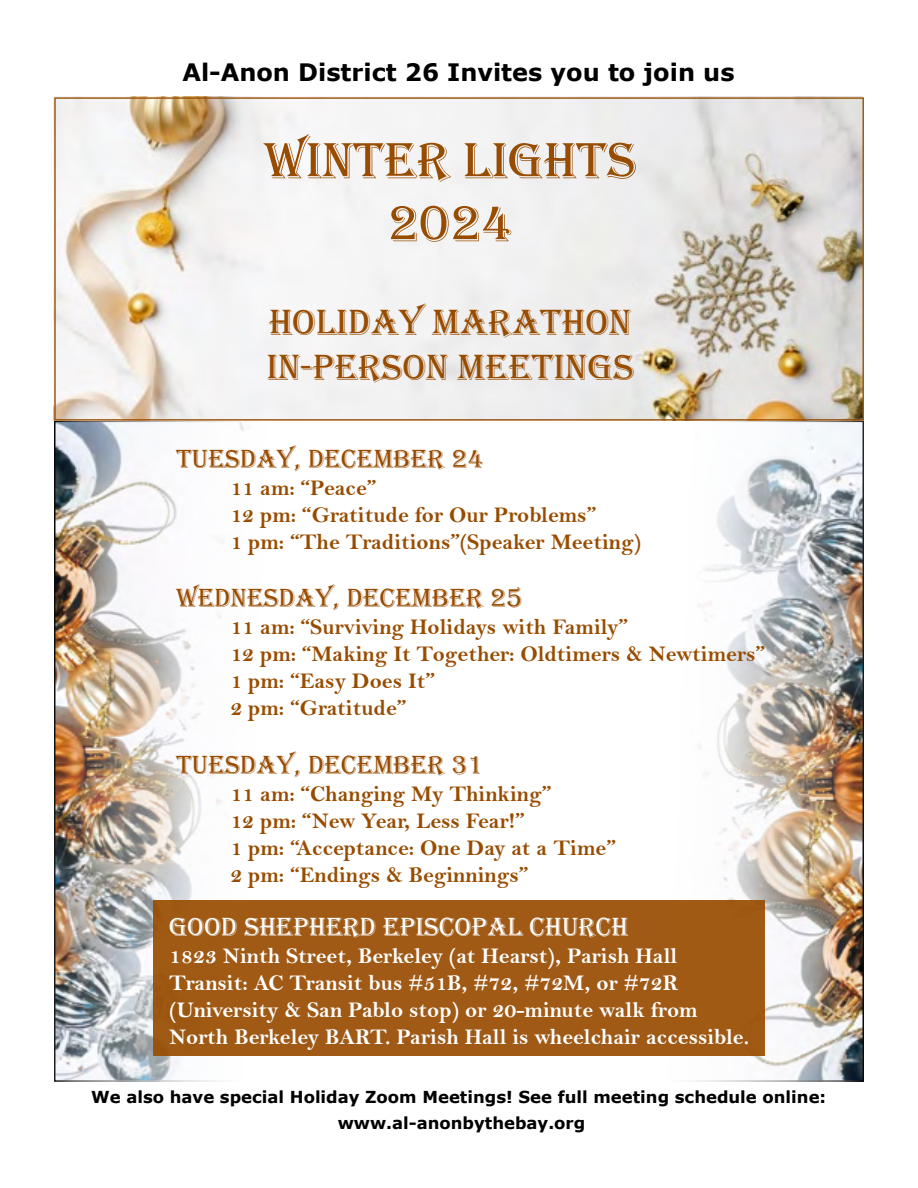
<style>
.page{position:relative;width:918px;height:1188px;background:#fff}
.page>*{position:absolute;margin:0;border:0;box-sizing:border-box;transform-origin:0 0}
.t1{font:52.5px/63px "Algerian";color:#984c00;text-align:center}
.t2{font:37.5px/45px "Algerian";color:#984c00}
.t3{font:27px "Algerian";color:#984c00}
.t4{font:27px "Algerian";color:#fff}
.t5{font:700 24px "Verdana";color:#000}
.t6{font:22.5px/27px "Bell MT Bold";color:#984c00}
.t7{font:22.5px/27px "Bell MT Bold";color:#fff}
.t8{font:700 16.5px/25.5px "Verdana";color:#000;text-align:center}
</style>
<div class="page">
<img style="left:698px;top:424px;width:163px;height:655px">
<div style="left:574px;top:421px;width:290px;height:661px;border:2px solid #fff"></div>
<img style="left:57px;top:424px;width:188px;height:655px">
<div style="left:54px;top:421px;width:315px;height:661px;border:2px solid #fff"></div>
<img style="left:53px;top:97px;width:808px;height:324px">
<div style="left:54px;top:97px;width:810px;height:324px;border:2px solid #984c00"></div>
<div style="left:153px;top:900px;width:612px;height:156px;background:#a05a15"></div>
<p class="t5" style="left:182px;top:57px;width:554px">Al-Anon District 26 Invites you to join us</p>
<h1 class="t1" style="left:265px;top:129px;width:373px">WINTER LIGHTS<br>2024</h1>
<h2 class="t2" style="left:267px;top:300px;width:369px">HOLIDAY MARATHON<br>IN-PERSON MEETINGS</h2>
<p class="t3" style="left:176px;top:444px;width:309px">TUESDAY, DECEMBER 24</p>
<p class="t6" style="left:230px;top:475px;width:412px">11 am: “Peace”<br>12 pm: “Gratitude for Our Problems”<br>1 pm: “The Traditions”(Speaker Meeting)</p>
<p class="t3" style="left:176px;top:583px;width:348px">WEDNESDAY, DECEMBER 25</p>
<p class="t6" style="left:230px;top:614px;width:536px">11 am: “Surviving Holidays with Family”<br>12 pm: “Making It Together: Oldtimers &amp; Newtimers”<br>1 pm: “Easy Does It”<br>2 pm: “Gratitude”</p>
<p class="t3" style="left:176px;top:750px;width:309px">TUESDAY, DECEMBER 31</p>
<p class="t6" style="left:230px;top:781px;width:387px">11 am: “Changing My Thinking”<br>12 pm: “New Year, Less Fear!”<br>1 pm: “Acceptance: One Day at a Time”<br>2 pm: “Endings &amp; Beginnings”</p>
<p class="t4" style="left:169px;top:912px;width:461px">GOOD SHEPHERD EPISCOPAL CHURCH</p>
<p class="t7" style="left:169px;top:943px;width:581px">1823 Ninth Street, Berkeley (at Hearst), Parish Hall Transit: AC Transit bus #51B, #72, #72M, or #72R (University &amp; San Pablo stop) or 20-minute walk from North Berkeley BART. Parish Hall is wheelchair accessible.</p>
<p class="t8" style="left:91px;top:1084px;width:737px">We also have special Holiday Zoom Meetings! See full meeting schedule online: www.al-anonbythebay.org</p>
</div>
